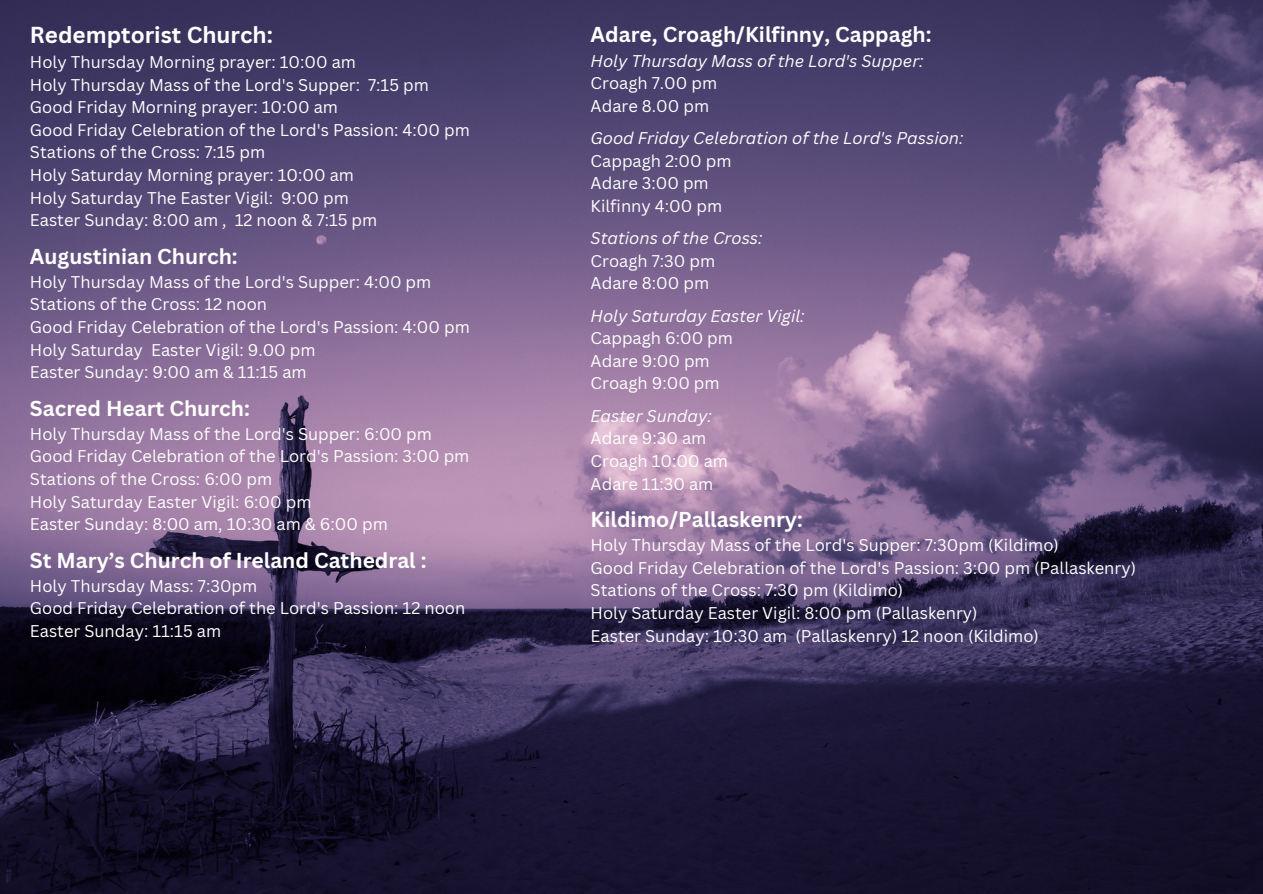
<style>
.page{position:relative;width:1263px;height:894px;background:#fff}
.page>*{position:absolute;margin:0;border:0;box-sizing:border-box;transform-origin:0 0}
.t1{font:700 22.5px "Canva Sans";color:#fff}
.t2{font:700 21px "Canva Sans";color:#fff}
.t3{font:16.5px/22.5px "Canva Sans";color:#fff}
.t4{font:italic 16.5px "Canva Sans";color:#fff}
</style>
<div class="page">
<img style="left:0;top:0;width:1263px;height:893px">
<h1 class="t1" style="left:30px;top:19px;width:245px">Redemptorist Church:</h1>
<p class="t3" style="left:30px;top:51px;width:441px">Holy Thursday Morning prayer: 10:00 am<br>Holy Thursday Mass of the Lord's Supper: 7:15 pm Good Friday Morning prayer: 10:00 am<br>Good Friday Celebration of the Lord's Passion: 4:00 pm Stations of the Cross: 7:15 pm<br>Holy Saturday Morning prayer: 10:00 am<br>Holy Saturday The Easter Vigil: 9:00 pm<br>Easter Sunday: 8:00 am , 12 noon &amp; 7:15 pm</p>
<p class="t2" style="left:30px;top:241px;width:209px">Augustinian Church:</p>
<p class="t3" style="left:30px;top:270px;width:441px">Holy Thursday Mass of the Lord's Supper: 4:00 pm Stations of the Cross: 12 noon<br>Good Friday Celebration of the Lord's Passion: 4:00 pm Holy Saturday Easter Vigil: 9.00 pm<br>Easter Sunday: 9:00 am &amp; 11:15 am</p>
<p class="t2" style="left:30px;top:393px;width:221px">Sacred Heart Church:</p>
<p class="t3" style="left:30px;top:422px;width:441px">Holy Thursday Mass of the Lord's Supper: 6:00 pm Good Friday Celebration of the Lord's Passion: 3:00 pm Stations of the Cross: 6:00 pm<br>Holy Saturday Easter Vigil: 6:00 pm<br>Easter Sunday: 8:00 am, 10:30 am &amp; 6:00 pm</p>
<p class="t2" style="left:30px;top:545px;width:398px">St Mary’s Church of Ireland Cathedral :</p>
<p class="t3" style="left:30px;top:574px;width:437px">Holy Thursday Mass: 7:30pm<br>Good Friday Celebration of the Lord's Passion: 12 noon<br>Easter Sunday: 11:15 am</p>
<p class="t2" style="left:591px;top:20px;width:342px">Adare, Croagh/Kilfinny, Cappagh:</p>
<p class="t4" style="left:591px;top:49px;width:334px">Holy Thursday Mass of the Lord's Supper:</p>
<p class="t3" style="left:591px;top:71px;width:128px">Croagh 7.00 pm<br>Adare 8.00 pm</p>
<p class="t4" style="left:591px;top:126px;width:374px">Good Friday Celebration of the Lord's Passion:</p>
<p class="t3" style="left:591px;top:149px;width:142px">Cappagh 2:00 pm<br>Adare 3:00 pm<br>Kilfinny 4:00 pm</p>
<p class="t4" style="left:591px;top:226px;width:173px">Stations of the Cross:</p>
<p class="t3" style="left:591px;top:249px;width:126px">Croagh 7:30 pm<br>Adare 8:00 pm</p>
<p class="t4" style="left:591px;top:304px;width:215px">Holy Saturday Easter Vigil:</p>
<p class="t3" style="left:591px;top:326px;width:144px">Cappagh 6:00 pm<br>Adare 9:00 pm<br>Croagh 9:00 pm</p>
<p class="t4" style="left:591px;top:404px;width:123px">Easter Sunday:</p>
<p class="t3" style="left:591px;top:426px;width:139px">Adare 9:30 am<br>Croagh 10:00 am<br>Adare 11:30 am</p>
<p class="t2" style="left:591px;top:504px;width:214px">Kildimo/Pallaskenry:</p>
<p class="t3" style="left:591px;top:533px;width:547px">Holy Thursday Mass of the Lord's Supper: 7:30pm (Kildimo)<br>Good Friday Celebration of the Lord's Passion: 3:00 pm (Pallaskenry)<br>Stations of the Cross: 7:30 pm (Kildimo)<br>Holy Saturday Easter Vigil: 8:00 pm (Pallaskenry)<br>Easter Sunday: 10:30 am (Pallaskenry) 12 noon (Kildimo)</p>
</div>
